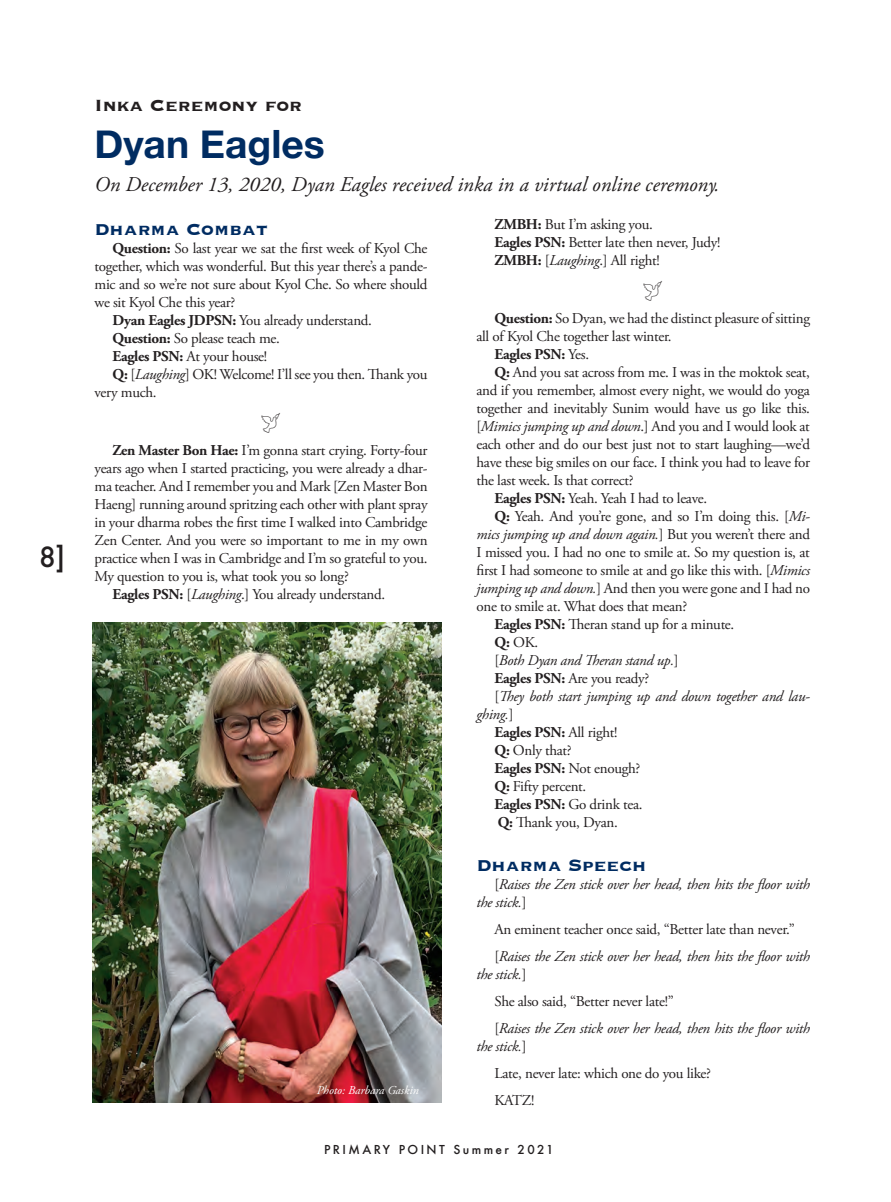
<style>
.page{position:relative;width:891px;height:1202px;background:#fff}
.page>*{position:absolute;margin:0;border:0;box-sizing:border-box;transform-origin:0 0}
.t1{font:700 39px "Helvetica Neue";color:#002c62}
.t2{font:500 27px "Futura";color:#231f20}
.t3{font:italic 21px "Adobe Garamond Pro";color:#231f20}
.t4{font:700 21px "Copperplate";color:#002c62}
.t5{font:700 21px "Copperplate";color:#231f20}
.t6{font:15px/18px "Adobe Garamond Pro";letter-spacing:-.02em;color:#231f20}
.t7{font:italic 15px/27px "Adobe Garamond Pro";letter-spacing:-.02em;color:#231f20}
.t8{font:700 15px "Adobe Garamond Pro";letter-spacing:-.02em;color:#231f20}
.t9{font:500 12px "Futura";letter-spacing:.2em;color:#231f20}
.t10{font:italic 12px "Adobe Garamond Pro";color:#fff}
.s1{font-weight:700}
.s2{font-style:italic}
.s3{font-weight:400}
.s4{font-style:normal}
</style>
<div class="page">
<img style="left:92px;top:622px;width:350px;height:480px">
<h2 class="t2" style="left:39px;top:538px;width:28px">8]</h2>
<h3 class="t5" style="left:94px;top:91px;width:209px">Inka Ceremony for</h3>
<h1 class="t1" style="left:94px;top:114px;width:232px">Dyan Eagles</h1>
<h3 class="t3" style="left:94px;top:172px;width:626px">On December 13, 2020, Dyan Eagles received inka in a virtual online ceremony.</h3>
<p class="t6" style="left:494px;top:216px;width:227px"><span class="s1">ZMBH:</span> But I’m asking you.<br><span class="s1">Eagles PSN:</span> Better late then never, Judy!<br><span class="s1">ZMBH:</span> [<span class="s2">Laughing</span>.] All right!</p>
<h3 class="t4" style="left:94px;top:215px;width:175px">Dharma Combat</h3>
<p class="t6" style="left:112px;top:239px;width:317px"><span class="s1">Question:</span> So last year we sat the first week of Kyol Che</p>
<p class="t6" style="left:94px;top:257px;width:335px">together, which was wonderful. But this year there’s a pande-</p>
<p class="t6" style="left:94px;top:275px;width:335px">mic and so we’re not sure about Kyol Che. So where should</p>
<p class="t6" style="left:94px;top:293px;width:142px">we sit Kyol Che this year?</p>
<p class="t6" style="left:112px;top:311px;width:261px"><span class="s1">Dyan Eagles JDPSN:</span> You already understand.</p>
<p class="t6" style="left:112px;top:329px;width:169px"><span class="s1">Question:</span> So please teach me.</p>
<p class="t6" style="left:112px;top:347px;width:156px"><span class="s1">Eagles PSN:</span> At your house!</p>
<p class="t6" style="left:112px;top:365px;width:317px"><span class="s1">Q:</span> [<span class="s2">Laughing</span>] OK! Welcome! I’ll see you then. Thank you</p>
<p class="t6" style="left:94px;top:383px;width:64px">very much.</p>
<p class="t6" style="left:494px;top:310px;width:317px"><span class="s1">Question:</span> So Dyan, we had the distinct pleasure of sitting</p>
<p class="t6" style="left:476px;top:328px;width:197px">all of Kyol Che together last winter.</p>
<p class="t8" style="left:494px;top:346px;width:96px">Eagles PSN: <span class="s3">Yes.</span></p>
<p class="t6" style="left:494px;top:364px;width:317px"><span class="s1">Q:</span> And you sat across from me. I was in the moktok seat,</p>
<p class="t6" style="left:476px;top:382px;width:335px">and if you remember, almost every night, we would do yoga</p>
<p class="t6" style="left:476px;top:400px;width:335px">together and inevitably Sunim would have us go like this.</p>
<p class="t6" style="left:476px;top:418px;width:335px">[<span class="s2">Mimics jumping up and down</span>.] And you and I would look at</p>
<p class="t6" style="left:476px;top:436px;width:335px">each other and do our best just not to start laughing—we’d</p>
<p class="t6" style="left:476px;top:454px;width:335px">have these big smiles on our face. I think you had to leave for</p>
<p class="t6" style="left:476px;top:472px;width:159px">the last week. Is that correct?</p>
<p class="t6" style="left:494px;top:490px;width:214px"><span class="s1">Eagles PSN:</span> Yeah. Yeah I had to leave.</p>
<p class="t6" style="left:494px;top:508px;width:317px"><span class="s1">Q:</span> Yeah. And you’re gone, and so I’m doing this. [<span class="s2">Mi-</span></p>
<p class="t7" style="left:476px;top:521px;width:335px">mics jumping up and down again.<span class="s4">] But you weren’t there and</span></p>
<p class="t6" style="left:476px;top:544px;width:335px">I missed you. I had no one to smile at. So my question is, at</p>
<p class="t6" style="left:476px;top:562px;width:335px">first I had someone to smile at and go like this with. [<span class="s2">Mimics</span></p>
<p class="t6" style="left:476px;top:580px;width:335px"><span class="s2">jumping up and down.</span>] And then you were gone and I had no</p>
<p class="t6" style="left:476px;top:598px;width:212px">one to smile at. What does that mean?</p>
<p class="t6" style="left:494px;top:616px;width:241px"><span class="s1">Eagles PSN:</span> Theran stand up for a minute.</p>
<p class="t6" style="left:494px;top:634px;width:45px"><span class="s1">Q:</span> OK.</p>
<p class="t7" style="left:494px;top:647px;width:186px"><span class="s4">[</span>Both Dyan and Theran stand up.<span class="s4">]</span></p>
<p class="t6" style="left:494px;top:670px;width:156px"><span class="s1">Eagles PSN:</span> Are you ready?</p>
<p class="t7" style="left:494px;top:683px;width:317px"><span class="s4">[</span>They both start jumping up and down together and lau-</p>
<p class="t7" style="left:476px;top:701px;width:39px">ghing.<span class="s4">]</span></p>
<p class="t8" style="left:494px;top:724px;width:124px">Eagles PSN: <span class="s3">All right!</span></p>
<p class="t6" style="left:494px;top:742px;width:79px"><span class="s1">Q:</span> Only that?</p>
<p class="t8" style="left:494px;top:760px;width:147px">Eagles PSN: <span class="s3">Not enough?</span></p>
<p class="t6" style="left:494px;top:778px;width:93px"><span class="s1">Q:</span> Fifty percent.</p>
<p class="t6" style="left:494px;top:796px;width:150px"><span class="s1">Eagles PSN:</span> Go drink tea.</p>
<p class="t6" style="left:498px;top:814px;width:122px"><span class="s1">Q:</span> Thank you, Dyan.</p>
<h3 class="t4" style="left:476px;top:851px;width:171px">Dharma Speech</h3>
<p class="t7" style="left:476px;top:875px;width:335px;line-height:18px;text-indent:18px"><span class="s4">[</span>Raises the Zen stick over her head, then hits the floor with the stick.<span class="s4">]</span></p>
<p class="t7" style="left:494px;top:915px;width:317px"><span class="s4">An eminent teacher once said, “Better late than never.” [</span>Raises the Zen stick over her head, then hits the floor with</p>
<p class="t7" style="left:494px;top:960px;width:317px;text-indent:-18px">the stick.<span class="s4">]<br>She also said, “Better never late!”<br>[</span>Raises the Zen stick over her head, then hits the floor with</p>
<p class="t6" style="left:494px;top:1033px;width:218px;line-height:27px;text-indent:-18px"><span class="s2">the stick.</span>]<br>Late, never late: which one do you like?<br>KATZ!</p>
<p class="t6" style="left:112px;top:441px;width:317px"><span class="s1">Zen Master Bon Hae:</span> I’m gonna start crying. Forty-four</p>
<p class="t6" style="left:94px;top:459px;width:335px">years ago when I started practicing, you were already a dhar-</p>
<p class="t6" style="left:94px;top:477px;width:335px">ma teacher. And I remember you and Mark [Zen Master Bon</p>
<p class="t6" style="left:94px;top:495px;width:335px">Haeng] running around spritzing each other with plant spray</p>
<p class="t6" style="left:94px;top:513px;width:335px">in your dharma robes the first time I walked into Cambridge</p>
<p class="t6" style="left:94px;top:531px;width:335px">Zen Center. And you were so important to me in my own</p>
<p class="t6" style="left:94px;top:549px;width:335px">practice when I was in Cambridge and I’m so grateful to you.</p>
<p class="t6" style="left:94px;top:567px;width:256px">My question to you is, what took you so long?</p>
<p class="t6" style="left:112px;top:585px;width:274px"><span class="s1">Eagles PSN:</span> [<span class="s2">Laughing</span>.] You already understand.</p>
<p class="t10" style="left:317px;top:1082px;width:104px">Photo: Barbara Gaskin</p>
<p class="t9" style="left:324px;top:1141px;width:231px">PRIMARY POINT Summer 2021</p>
</div>
